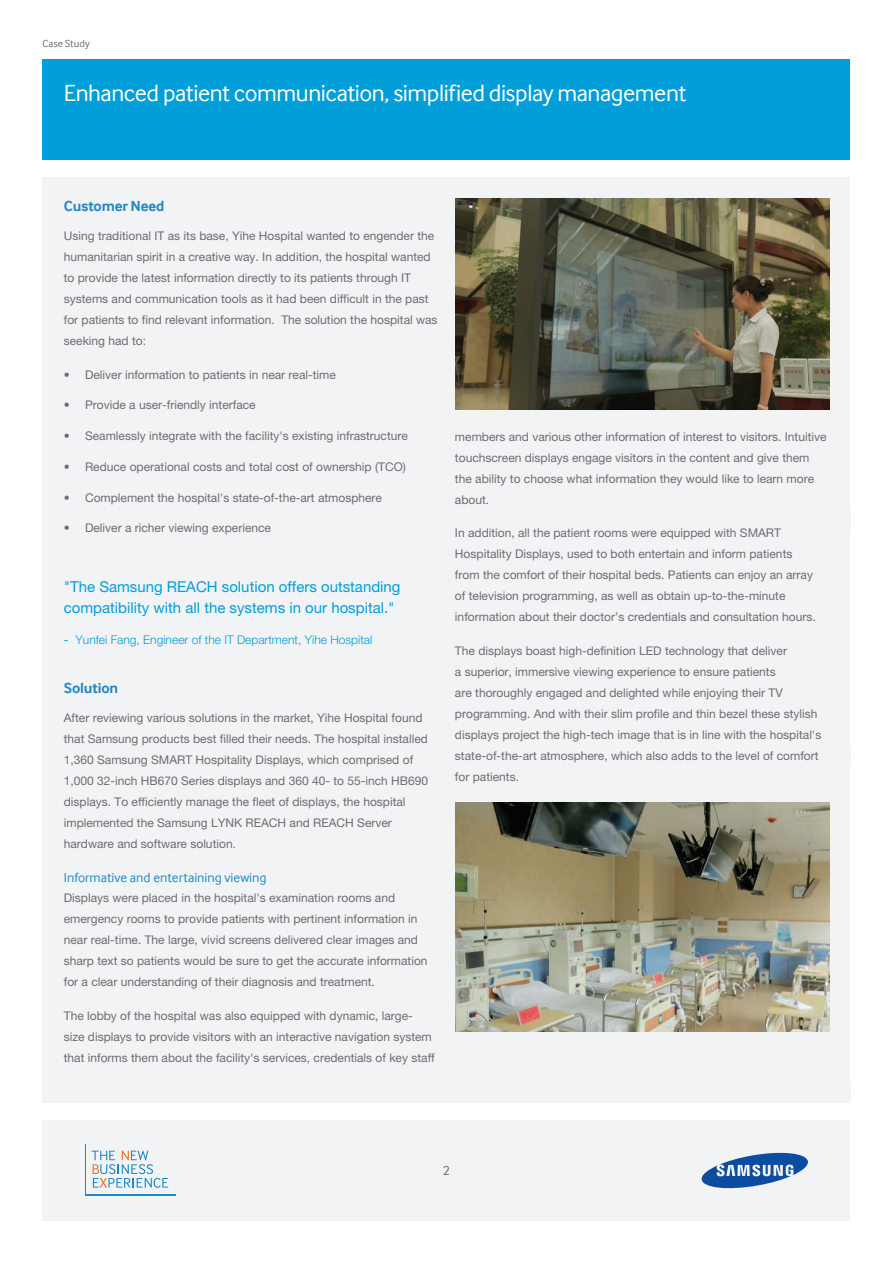
<style>
.page{position:relative;width:893px;height:1263px;background:#fff}
.page>*{position:absolute;margin:0;border:0;box-sizing:border-box;transform-origin:0 0}
.t1{font:24px "Samsung Inter Face";letter-spacing:-.02em;color:#fff}
.t2{font:15px/21px "Helvetica Neue LT Pro";color:#009fda}
.t3{font:700 15px "Samsung Inter Face";letter-spacing:-.015em;color:#2088c9}
.t4{font:13.5px "Samsung Inter Face";color:#2088c9}
.t5{font:13.5px "Samsung Inter Face";color:#6c6d70}
.t6{font:12px/21px "Helvetica Neue LT Pro";color:#6c6d70}
.t7{font:300 12px "Helvetica Neue LT Pro";color:#009fda}
.t8{font:10.5px "Samsung Inter Face";letter-spacing:.005em;color:#6c6d70}
.s1{font-weight:400}
</style>
<div class="page">
<div style="left:43px;top:1120px;width:807px;height:100px;background:#f2f3f4"></div>
<svg style="left:92px;top:1151px;width:76px;height:37px"></svg>
<hr style="left:85px;top:1144px;width:1px;height:52px;background:#2088c9">
<hr style="left:85px;top:1194px;width:91px;height:2px;background:#2088c9">
<svg style="left:701px;top:1152px;width:107px;height:37px"></svg>
<div style="left:43px;top:60px;width:807px;height:100px;background:#009fda"></div>
<div style="left:43px;top:177px;width:807px;height:926px;background:#f2f3f4"></div>
<img style="left:455px;top:199px;width:374px;height:210px">
<img style="left:455px;top:803px;width:374px;height:228px">
<p class="t8" style="left:43px;top:38px;width:49px">Case Study</p>
<h1 class="t1" style="left:64px;top:79px;width:624px">Enhanced patient communication, simplified display management</h1>
<p class="t3" style="left:64px;top:197px;width:102px">Customer Need</p>
<p class="t6" style="left:64px;top:225px;width:375px">Using traditional IT as its base, Yihe Hospital wanted to engender the humanitarian spirit in a creative way. In addition, the hospital wanted to provide the latest information directly to its patients through IT systems and communication tools as it had been difficult in the past for patients to find relevant information. The solution the hospital was seeking had to:</p>
<p class="t6" style="left:64px;top:364px;width:274px">• Deliver information to patients in near real-time</p>
<p class="t6" style="left:64px;top:394px;width:193px">• Provide a user-friendly interface</p>
<p class="t6" style="left:64px;top:425px;width:346px">• Seamlessly integrate with the facility's existing infrastructure</p>
<p class="t6" style="left:64px;top:456px;width:344px">• Reduce operational costs and total cost of ownership (TCO)</p>
<p class="t6" style="left:64px;top:487px;width:320px">• Complement the hospital's state-of-the-art atmosphere</p>
<p class="t6" style="left:64px;top:517px;width:209px">• Deliver a richer viewing experience</p>
<p class="t2" style="left:64px;top:576px;width:338px">"The Samsung REACH solution offers outstanding compatibility with all the systems in our hospital."</p>
<p class="t7" style="left:64px;top:633px;width:310px"><span class="s1">-</span> Yunfei Fang, Engineer of the IT Department, Yihe Hospital</p>
<p class="t3" style="left:64px;top:679px;width:56px">Solution</p>
<p class="t6" style="left:64px;top:706px;width:366px">After reviewing various solutions in the market, Yihe Hospital found that Samsung products best filled their needs. The hospital installed 1,360 Samsung SMART Hospitality Displays, which comprised of 1,000 32-inch HB670 Series displays and 360 40- to 55-inch HB690 displays. To efficiently manage the fleet of displays, the hospital implemented the Samsung LYNK REACH and REACH Server hardware and software solution.</p>
<p class="t4" style="left:64px;top:870px;width:204px">Informative and entertaining viewing</p>
<p class="t6" style="left:64px;top:887px;width:365px">Displays were placed in the hospital's examination rooms and emergency rooms to provide patients with pertinent information in near real-time. The large, vivid screens delivered clear images and sharp text so patients would be sure to get the accurate information for a clear understanding of their diagnosis and treatment.</p>
<p class="t6" style="left:64px;top:1005px;width:372px">The lobby of the hospital was also equipped with dynamic, large&shy;size displays to provide visitors with an interactive navigation system that informs them about the facility's services, credentials of key staff</p>
<p class="t6" style="left:455px;top:426px;width:373px">members and various other information of interest to visitors. Intuitive touchscreen displays engage visitors in the content and give them the ability to choose what information they would like to learn more about.</p>
<p class="t6" style="left:455px;top:522px;width:362px">In addition, all the patient rooms were equipped with SMART Hospitality Displays, used to both entertain and inform patients from the comfort of their hospital beds. Patients can enjoy an array of television programming, as well as obtain up-to-the-minute information about their doctor’s credentials and consultation hours.</p>
<p class="t6" style="left:455px;top:640px;width:368px">The displays boast high-definition LED technology that deliver<br>a superior, immersive viewing experience to ensure patients<br>are thoroughly engaged and delighted while enjoying their TV programming. And with their slim profile and thin bezel these stylish displays project the high-tech image that is in line with the hospital's state-of-the-art atmosphere, which also adds to the level of comfort for patients.</p>
<p class="t5" style="left:443px;top:1162px;width:9px">2</p>
</div>
